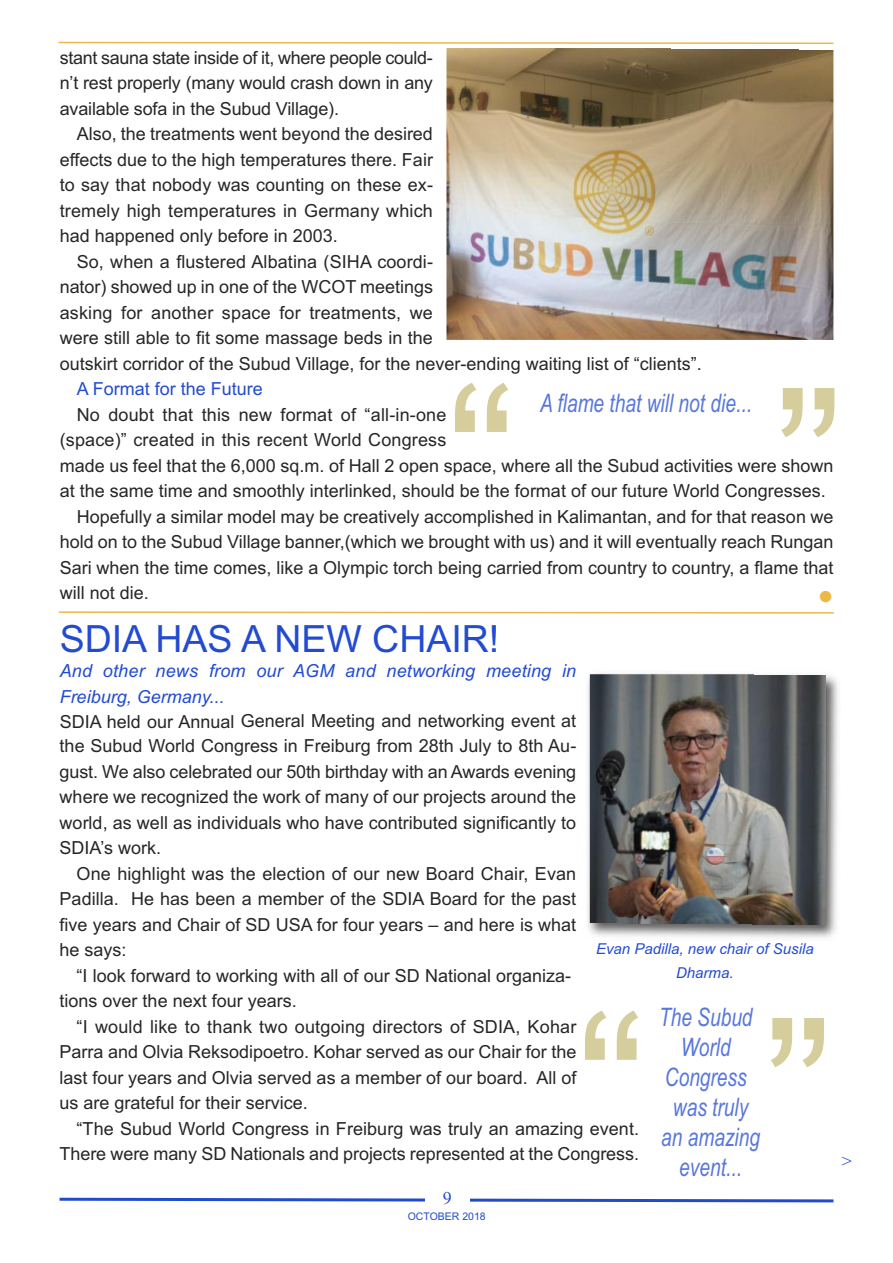
<style>
.page{position:relative;width:893px;height:1263px;background:#fff}
.page>*{position:absolute;margin:0;border:0;box-sizing:border-box;transform-origin:0 0}
.t1{font:210px "Arial";color:#d5cd9b}
.t2{font:italic 46.5px "Times New Roman";color:#ecb847}
.t3{font:37.5px "Arial";color:#234bd1}
.t4{font:italic 25.5px/30px "Arial";color:#5877dc;text-align:center;scale:.75 1}
.t5{font:18px/25.5px "Arial";color:#272627;text-align:justify}
.t6{font:italic 18px/25.5px "Arial";letter-spacing:.01em;color:#234bd1}
.t7{font:18px "Arial";color:#234bd1}
.t8{font:18px "Times New Roman";color:#224acc}
.t9{font:italic 18px "Times New Roman";color:#234bd1}
.t10{font:italic 15px/24px "Arial";color:#234bd1;text-align:center}
.t11{font:10.5px "Arial";color:#224acc}
</style>
<div class="page">
<svg style="left:59px;top:1197px;width:775px;height:6px"></svg>
<div style="left:425px;top:1192px;width:44px;height:37px;background:#fff"></div>
<svg style="left:58px;top:41px;width:776px;height:3px"></svg>
<img style="left:446px;top:48px;width:387px;height:292px">
<svg style="left:58px;top:611px;width:776px;height:3px"></svg>
<img style="left:588px;top:673px;width:250px;height:265px">
<img style="left:590px;top:674px;width:236px;height:251px">
<p class="t5" style="left:60px;top:45px;width:375px">stant sauna state inside of it, where people could&shy;n’t rest properly (many would crash down in any available sofa in the Subud Village).</p>
<p class="t5" style="left:60px;top:121px;width:375px;text-indent:17px">Also, the treatments went beyond the desired effects due to the high temperatures there. Fair to say that nobody was counting on these ex&shy;tremely high temperatures in Germany which had happened only before in 2003.</p>
<p class="t5" style="left:60px;top:249px;width:643px;text-align:left;text-indent:17px">So, when a flustered Albatina (SIHA coordi-<br>nator) showed up in one of the WCOT meetings<br>asking for another space for treatments, we<br>were still able to fit some massage beds in the<br>outskirt corridor of the Subud Village, for the never-ending waiting list of “clients”.</p>
<p class="t7" style="left:77px;top:379px;width:188px">A Format for the Future</p>
<p class="t5" style="left:77px;top:402px;width:371px">No doubt that this new format of “all-in-one</p>
<p class="t5" style="left:60px;top:427px;width:388px">(space)” created in this recent World Congress</p>
<p class="t5" style="left:60px;top:453px;width:775px">made us feel that the 6,000 sq.m. of Hall 2 open space, where all the Subud activities were shown</p>
<p class="t5" style="left:60px;top:478px;width:768px">at the same time and smoothly interlinked, should be the format of our future World Congresses.</p>
<p class="t5" style="left:77px;top:504px;width:758px">Hopefully a similar model may be creatively accomplished in Kalimantan, and for that reason we</p>
<p class="t5" style="left:60px;top:529px;width:775px">hold on to the Subud Village banner,(which we brought with us) and it will eventually reach Rungan</p>
<p class="t5" style="left:60px;top:555px;width:775px">Sari when the time comes, like a Olympic torch being carried from country to country, a flame that</p>
<p class="t5" style="left:60px;top:580px;width:91px">will not die.</p>
<h3 class="t3" style="left:60px;top:617px;width:441px">SDIA HAS A NEW CHAIR!</h3>
<p class="t6" style="left:60px;top:658px;width:518px">And other news from our AGM and networking meeting in<br>Freiburg, Germany...</p>
<p class="t5" style="left:60px;top:708px;width:518px">SDIA held our Annual General Meeting and networking event at the Subud World Congress in Freiburg from 28th July to 8th Au&shy;gust. We also celebrated our 50th birthday with an Awards evening where we recognized the work of many of our projects around the world, as well as individuals who have contributed significantly to SDIA’s work.</p>
<p class="t5" style="left:60px;top:861px;width:518px;text-indent:17px">One highlight was the election of our new Board Chair, Evan Padilla. He has been a member of the SDIA Board for the past five years and Chair of SD USA for four years – and here is what he says:</p>
<p class="t5" style="left:60px;top:963px;width:513px;text-indent:17px">“I look forward to working with all of our SD National organiza&shy;tions over the next four years.</p>
<p class="t5" style="left:60px;top:1014px;width:518px;text-indent:17px">“I would like to thank two outgoing directors of SDIA, Kohar Parra and Olvia Reksodipoetro. Kohar served as our Chair for the last four years and Olvia served as a member of our board. All of us are grateful for their service.</p>
<p class="t5" style="left:60px;top:1116px;width:581px;text-align:right">“The Subud World Congress in Freiburg was truly an amazing event.<br>There were many SD Nationals and projects represented at the Congress.</p>
<p class="t8" style="left:443px;top:1188px;width:10px">9</p>
<p class="t11" style="left:408px;top:1210px;width:80px">OCTOBER 2018</p>
<h1 class="t1" style="left:446px;top:342px;width:399px">“ ”</h1>
<h3 class="t4" style="left:540px;top:388px;width:284px">A flame that will not die...</h3>
<h2 class="t2" style="left:817px;top:569px;width:18px">•</h2>
<p class="t10" style="left:596px;top:937px;width:219px">Evan Padilla, new chair of Susila<br>Dharma.</p>
<h3 class="t4" style="left:659px;top:1002px;width:136px">The Subud<br>World<br>Congress was truly an amazing</h3>
<h1 class="t1" style="left:576px;top:968px;width:71px">“</h1>
<h1 class="t1" style="left:763px;top:974px;width:71px">”</h1>
<p class="t9" style="left:842px;top:1150px;width:14px">&gt;</p>
<h3 class="t4" style="left:679px;top:1152px;width:85px">event...</h3>
</div>
